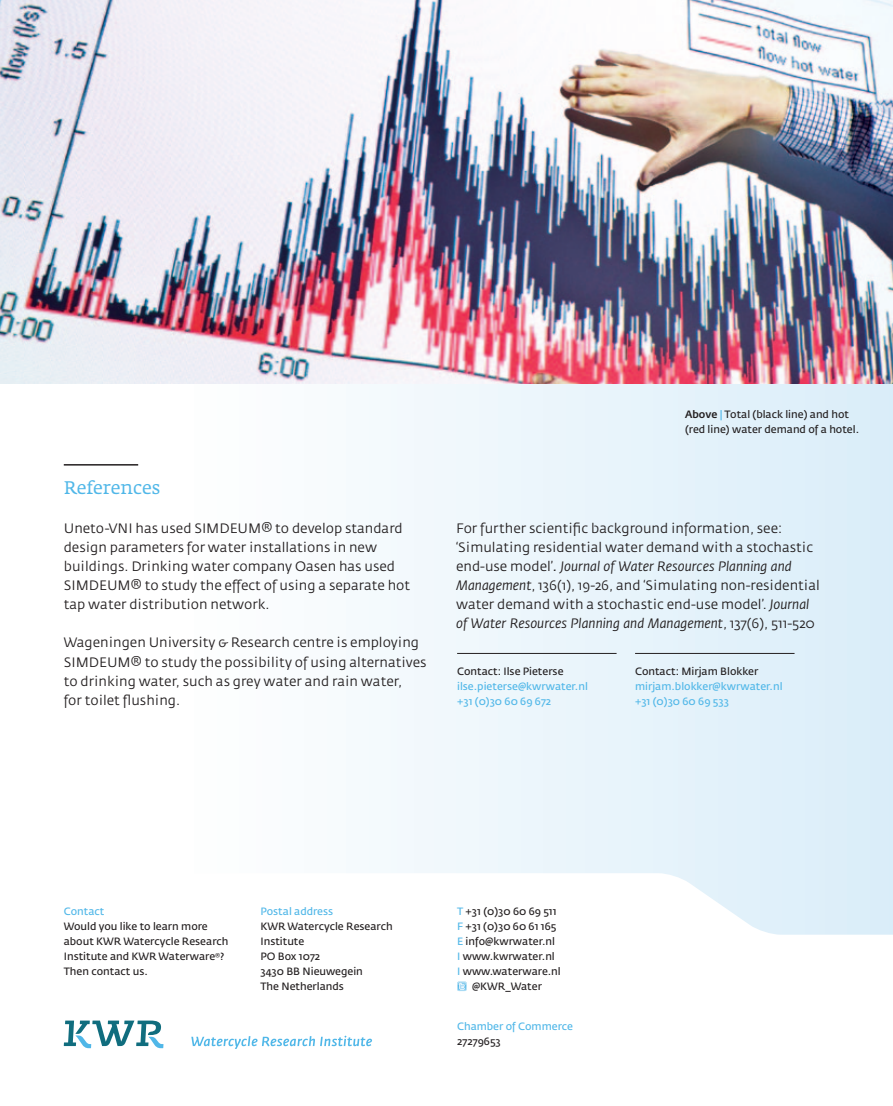
<style>
.page{position:relative;width:893px;height:1106px;background:#fff}
.page>*{position:absolute;margin:0;border:0;box-sizing:border-box;transform-origin:0 0}
.t1{font:18px "Fedra Serif A Std";color:#50b7e8}
.t2{font:13.5px/19.2px "Fedra Sans";color:#231f20}
.t3{font:italic 13.5px "Fedra Sans Std";color:#231f20}
.t4{font:10.5px/14.9px "Fedra Sans Std";color:#231f20}
.t5{font:10.5px/14.9px "Fedra Sans Std";color:#50b7e8}
.s1{font-weight:500}
.s2{color:#50b7e8}
.s3{font-family:"Fedra Sans";font-style:normal}
.s4{font-style:inherit}
.s5{font-family:"Fedra Sans Std";font-style:italic}
</style>
<div class="page">
<div style="left:0;top:370px;width:893px;height:736px;background:linear-gradient(to right,#fff,#dbeef9)"></div>
<img style="left:0;top:0;width:893px;height:384px">
<svg style="left:0;top:873px;width:893px;height:233px"></svg>
<svg style="left:64px;top:1020px;width:99px;height:28px"></svg>
<svg style="left:191px;top:1035px;width:181px;height:13px"></svg>
<hr style="left:64px;top:464px;width:74px;height:1px;background:#231f20">
<svg style="left:457px;top:981px;width:10px;height:10px"></svg>
<hr style="left:457px;top:653px;width:160px;height:1px;background:#231f20">
<hr style="left:635px;top:653px;width:159px;height:1px;background:#231f20">
<h1 class="t1" style="left:64px;top:476px;width:98px">References</h1>
<p class="t2" style="left:64px;top:518px;width:348px">Uneto-VNI has used SIMDEUM® to develop standard design parameters for water installations in new buildings. Drinking water company Oasen has used SIMDEUM® to study the effect of using a separate hot tap water distribution network.</p>
<p class="t2" style="left:64px;top:633px;width:364px">Wageningen University &amp; Research centre is employing SIMDEUM® to study the possibility of using alternatives to drinking water, such as grey water and rain water,<br>for toilet flushing.</p>
<p class="t4" style="left:685px;top:406px;width:176px"><span class="s1">Above</span> <span class="s2">|</span> Total (black line) and hot (red line) water demand of a hotel.</p>
<p class="t2" style="left:456px;top:518px;width:359px">For further scientific background information, see: ‘Simulating residential water demand with a stochastic</p>
<p class="t3" style="left:456px;top:558px;width:337px"><span class="s3">end-use model’</span><span class="s4">.</span> Journal of Water Resources Planning and</p>
<p class="t2" style="left:456px;top:576px;width:365px"><span class="s5">Management</span>, 136(1), 19-26, and ‘Simulating non-residential water demand with a stochastic end-use model’. <span class="s5">Journal</span></p>
<p class="t3" style="left:456px;top:615px;width:360px">of Water Resources Planning and Management<span class="s3">, 137(6), 511-520</span></p>
<p class="t4" style="left:457px;top:664px;width:108px">Contact: Ilse Pieterse</p>
<p class="t5" style="left:457px;top:679px;width:132px">ilse.pieterse@kwrwater.nl +31 (0)30 60 69 672</p>
<p class="t4" style="left:635px;top:664px;width:125px">Contact: Mirjam Blokker</p>
<p class="t5" style="left:635px;top:679px;width:149px">mirjam.blokker@kwrwater.nl +31 (0)30 60 69 533</p>
<p class="t5" style="left:64px;top:904px;width:42px">Contact</p>
<p class="t4" style="left:64px;top:919px;width:166px">Would you like to learn more about KWR Watercycle Research<br>Institute and KWR Waterware<sup>®</sup>?<br>Then contact us.</p>
<p class="t4" style="left:144px;top:963px;width:5px">:</p>
<p class="t5" style="left:260px;top:904px;width:74px">Postal address</p>
<p class="t4" style="left:260px;top:919px;width:134px">KWR Watercycle Research<br>Institute<br>PO Box 1072<br>3430 BB Nieuwegein<br>The Netherlands</p>
<p class="t4" style="left:457px;top:904px;width:105px;text-align:center"><span class="s2">T</span> +31 (0)30 60 69 511<br><span class="s2">F</span> +31 (0)30 60 61 165<br><span class="s2">E</span> info@kwrwater.nl<br><span class="s2">I</span> www.kwrwater.nl<br><span class="s2">I</span> www.waterware.nl @KWR_Water</p>
<p class="t5" style="left:457px;top:1019px;width:118px">Chamber of Commerce</p>
<p class="t4" style="left:457px;top:1034px;width:45px">27279653</p>
</div>
